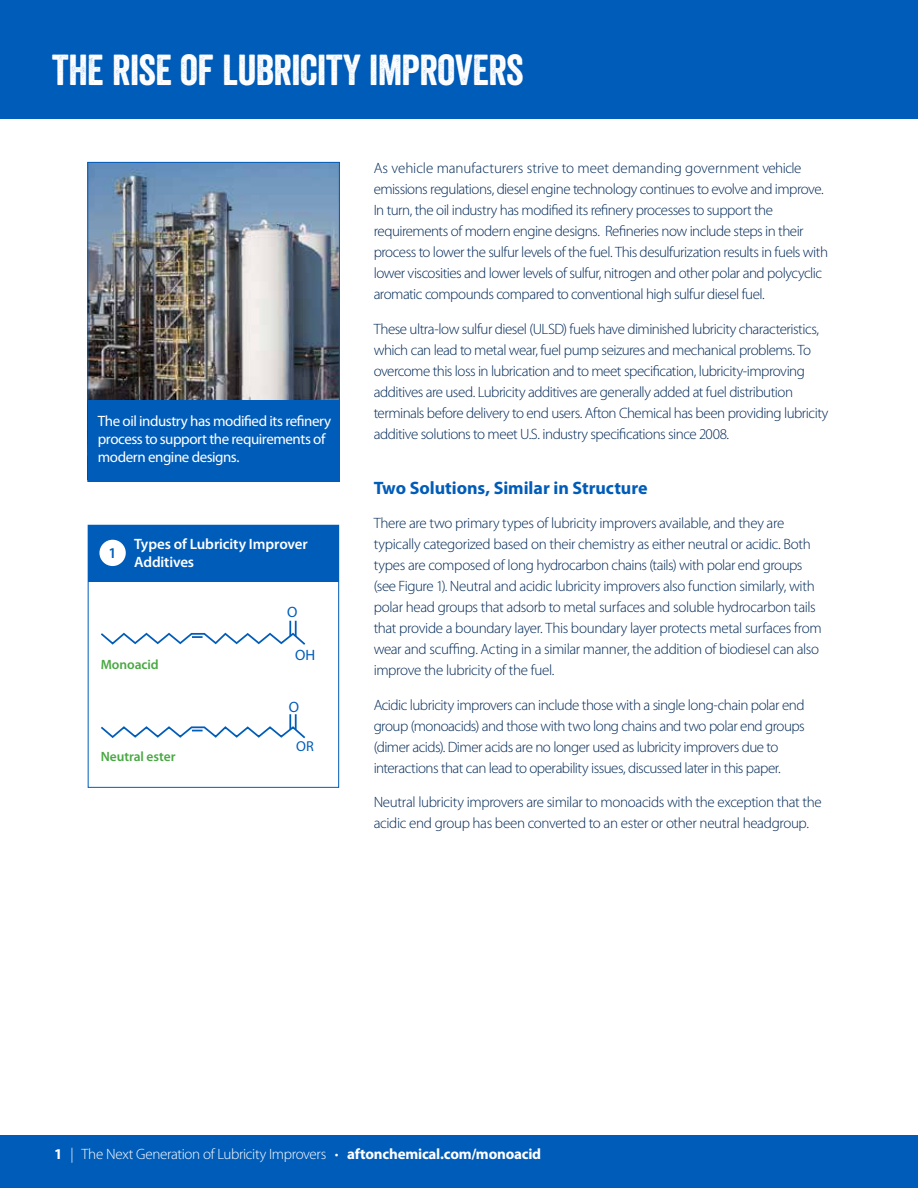
<style>
.page{position:relative;width:918px;height:1188px;background:#fff}
.page>*{position:absolute;margin:0;border:0;box-sizing:border-box;transform-origin:0 0}
.t1{font:42px "Veneer";letter-spacing:-.015em;color:#fff}
.t2{font:700 18px "Myriad Pro";color:#005cb9}
.t3{font:300 15px/21px "Myriad Pro";letter-spacing:-.03em;color:#002856}
.t4{font:15px/18px "Myriad Pro";letter-spacing:-.03em;color:#fff}
.t5{font:300 15px "Myriad Pro";letter-spacing:-.02em;color:#fff}
.t6{font:600 15px/18px "Myriad Pro";letter-spacing:-.01em;color:#fff}
.t7{font:15px "Myriad Pro";color:#005cb9}
.t8{font:600 15px "Myriad Pro";color:#005cb9}
.t9{font:14.4px "Myriad Pro";color:#005cb9}
.t10{font:600 13.5px "Myriad Pro";letter-spacing:-.005em;color:#48a842}
.s1{font-weight:700}
</style>
<div class="page">
<div style="left:0;top:0;width:918px;height:119px;background:#005cb9"></div>
<div style="left:88px;top:525px;width:251px;height:263px;border:1px solid #005cb9"></div>
<svg style="left:101px;top:714px;width:205px;height:25px"></svg>
<div style="left:88px;top:525px;width:250px;height:56px;background:#005cb9"></div>
<div style="left:99px;top:540px;width:27px;height:26px;background:#fff;border-radius:50%"></div>
<div style="left:0;top:1135px;width:918px;height:53px;background:#005cb9"></div>
<img style="left:89px;top:164px;width:249px;height:236px">
<div style="left:88px;top:400px;width:251px;height:82px;background:#005cb9"></div>
<svg style="left:101px;top:621px;width:205px;height:24px"></svg>
<h1 class="t1" style="left:52px;top:44px;width:473px">THE RISE OF LUBRICITY IMPROVERS</h1>
<p class="t4" style="left:98px;top:412px;width:235px">The oil industry has modified its refinery process to support the requirements of modern engine designs.</p>
<p class="t8" style="left:108px;top:545px;width:10px">1</p>
<p class="t6" style="left:134px;top:535px;width:175px">Types of Lubricity Improver<br>Additives</p>
<p class="t7" style="left:287px;top:603px;width:12px">O</p>
<p class="t10" style="left:101px;top:657px;width:60px">Monoacid</p>
<p class="t10" style="left:101px;top:749px;width:76px">Neutral ester</p>
<p class="t7" style="left:295px;top:647px;width:22px">OH</p>
<p class="t7" style="left:289px;top:698px;width:12px">O</p>
<p class="t9" style="left:296px;top:738px;width:19px">OR</p>
<p class="t3" style="left:374px;top:158px;width:456px">As vehicle manufacturers strive to meet demanding government vehicle emissions regulations, diesel engine technology continues to evolve and improve.<br>In turn, the oil industry has modified its refinery processes to support the requirements of modern engine designs. Refineries now include steps in their process to lower the sulfur levels of the fuel. This desulfurization results in fuels with lower viscosities and lower levels of sulfur, nitrogen and other polar and polycyclic aromatic compounds compared to conventional high sulfur diesel fuel.</p>
<p class="t3" style="left:374px;top:319px;width:456px">These ultra-low sulfur diesel (ULSD) fuels have diminished lubricity characteristics, which can lead to metal wear, fuel pump seizures and mechanical problems. To overcome this loss in lubrication and to meet specification, lubricity-improving additives are used. Lubricity additives are generally added at fuel distribution terminals before delivery to end users. Afton Chemical has been providing lubricity additive solutions to meet U.S. industry specifications since 2008.</p>
<p class="t2" style="left:374px;top:477px;width:276px">Two Solutions, Similar in Structure</p>
<p class="t3" style="left:374px;top:513px;width:450px">There are two primary types of lubricity improvers available, and they are typically categorized based on their chemistry as either neutral or acidic. Both types are composed of long hydrocarbon chains (tails) with polar end groups (see Figure 1). Neutral and acidic lubricity improvers also function similarly, with polar head groups that adsorb to metal surfaces and soluble hydrocarbon tails that provide a boundary layer. This boundary layer protects metal surfaces from wear and scuffing. Acting in a similar manner, the addition of biodiesel can also improve the lubricity of the fuel.</p>
<p class="t3" style="left:374px;top:694px;width:433px">Acidic lubricity improvers can include those with a single long-chain polar end group (monoacids) and those with two long chains and two polar end groups (dimer acids). Dimer acids are no longer used as lubricity improvers due to interactions that can lead to operability issues, discussed later in this paper.</p>
<p class="t3" style="left:374px;top:792px;width:450px">Neutral lubricity improvers are similar to monoacids with the exception that the acidic end group has been converted to an ester or other neutral headgroup.</p>
<p class="t5" style="left:54px;top:1146px;width:489px"><span class="s1">1</span> | The Next Generation of Lubricity Improvers • <span class="s1">aftonchemical.com/monoacid</span></p>
</div>
